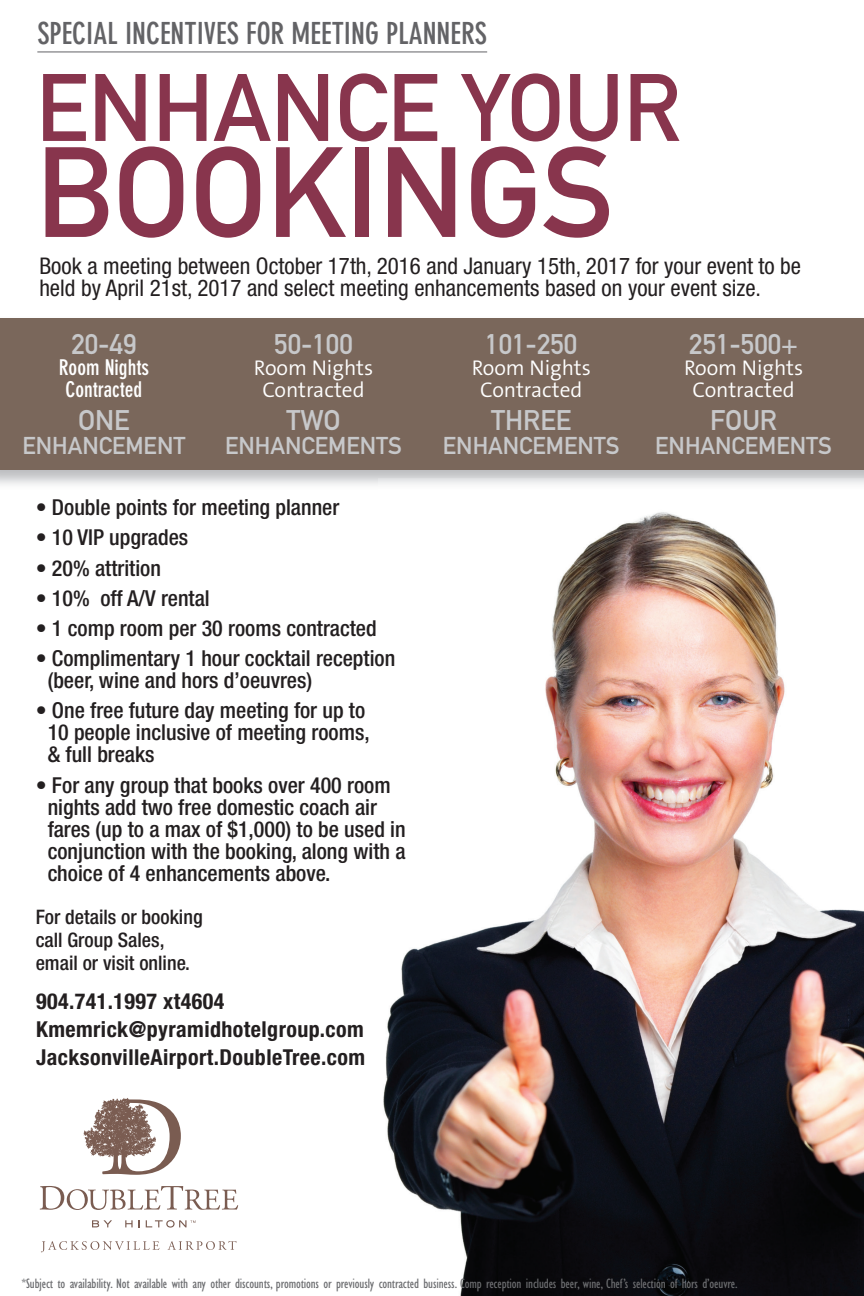
<style>
.page{position:relative;width:864px;height:1296px;background:#fff}
.page>*{position:absolute;margin:0;border:0;box-sizing:border-box;transform-origin:0 0}
.t1{font:126px "DIN Mittelschrift";color:#88354d}
.t2{font:94px "DIN Mittelschrift";color:#88354d}
.t3{font:700 condensed 30px "DIN Neuzeit Grotesk";color:#636366}
.t4{font:28px "DIN Mittelschrift Alternate";color:#c7c8ca}
.t5{font:24px "DIN Mittelschrift Alternate";color:#c7c8ca}
.t6{font:condensed 23px/22px "Helvetica Neue";color:#231f20}
.t7{font:500 condensed 22px/22px "Helvetica Neue";color:#231f20}
.t8{font:700 condensed 22px/28px "Helvetica Neue";letter-spacing:.02em;color:#231f20}
.t9{font:300 21.4px/21.4px "The Sans B4";color:#fff;text-align:center}
.t10{font:700 condensed 21.4px/21.4px "DIN Neuzeit Grotesk";color:#fff;text-align:center}
.t11{font:500 condensed 20px/22.8px "Helvetica Neue";color:#231f20}
.t12{font:condensed 14px "Gill Sans";letter-spacing:-.01em;color:#6c6d70}
</style>
<div class="page">
<img style="left:383px;top:512px;width:481px;height:784px">
<img style="left:0;top:469px;width:864px;height:16px">
<div style="left:0;top:318px;width:864px;height:151px;background:#7a675b"></div>
<hr style="left:37px;top:51px;width:450px;height:1px;background:#636366">
<svg style="left:83px;top:1098px;width:98px;height:77px"></svg>
<svg style="left:40px;top:1186px;width:198px;height:24px"></svg>
<svg style="left:92px;top:1220px;width:20px;height:7px"></svg>
<svg style="left:125px;top:1220px;width:8px;height:7px"></svg>
<svg style="left:146px;top:1220px;width:50px;height:8px"></svg>
<svg style="left:41px;top:1241px;width:118px;height:11px"></svg>
<svg style="left:167px;top:1241px;width:69px;height:9px"></svg>
<h3 class="t3" style="left:37px;top:16px;width:451px">SPECIAL INCENTIVES FOR MEETING PLANNERS</h3>
<h2 class="t2" style="left:36px;top:53px;width:646px">ENHANCE YOUR</h2>
<h1 class="t1" style="left:36px;top:119px;width:579px">BOOKINGS</h1>
<p class="t6" style="left:39px;top:255px;width:763px">Book a meeting between October 17th, 2016 and January 15th, 2017 for your event to be held by April 21st, 2017 and select meeting enhancements based on your event size.</p>
<p class="t4" style="left:71px;top:328px;width:67px">20-49</p>
<p class="t10" style="left:59px;top:357px;width:92px">Room Nights<br>Contracted</p>
<p class="t4" style="left:78px;top:403px;width:53px">ONE</p>
<p class="t5" style="left:22px;top:431px;width:165px">ENHANCEMENT</p>
<p class="t4" style="left:274px;top:328px;width:80px">50-100</p>
<p class="t9" style="left:254px;top:358px;width:121px">Room Nights<br>Contracted</p>
<p class="t4" style="left:286px;top:403px;width:56px">TWO</p>
<p class="t5" style="left:225px;top:431px;width:178px">ENHANCEMENTS</p>
<p class="t7" style="left:36px;top:496px;width:305px">• Double points for meeting planner</p>
<p class="t7" style="left:36px;top:526px;width:154px">• 10 VIP upgrades</p>
<p class="t7" style="left:36px;top:556px;width:127px">• 20% attrition</p>
<p class="t7" style="left:36px;top:586px;width:176px">• 10% off A/V rental</p>
<p class="t7" style="left:36px;top:616px;width:342px">• 1 comp room per 30 rooms contracted</p>
<p class="t7" style="left:48px;top:646px;width:349px;text-indent:-12px">• Complimentary 1 hour cocktail reception (beer, wine and hors d’oeuvres)</p>
<p class="t7" style="left:48px;top:698px;width:323px;text-indent:-12px">• One free future day meeting for up to<br>10 people inclusive of meeting rooms, &amp; full breaks</p>
<p class="t7" style="left:48px;top:773px;width:359px;text-indent:-12px">• For any group that books over 400 room nights add two free domestic coach air fares (up to a max of $1,000) to be used in conjunction with the booking, along with a choice of 4 enhancements above.</p>
<p class="t11" style="left:36px;top:906px;width:168px">For details or booking call Group Sales, email or visit online.</p>
<p class="t8" style="left:36px;top:987px;width:331px">904.741.1997 xt4604<br>Kmemrick@pyramidhotelgroup.com<br>JacksonvilleAirport.DoubleTree.com</p>
<p class="t4" style="left:485px;top:328px;width:94px">101-250</p>
<p class="t9" style="left:472px;top:358px;width:121px">Room Nights<br>Contracted</p>
<p class="t4" style="left:491px;top:403px;width:82px">THREE</p>
<p class="t5" style="left:443px;top:431px;width:178px">ENHANCEMENTS</p>
<p class="t4" style="left:689px;top:328px;width:110px">251-500+</p>
<p class="t9" style="left:684px;top:358px;width:121px">Room Nights<br>Contracted</p>
<p class="t4" style="left:710px;top:403px;width:68px">FOUR</p>
<p class="t5" style="left:655px;top:431px;width:178px">ENHANCEMENTS</p>
<p class="t12" style="left:21px;top:1276px;width:718px">*Subject to availability. Not available with any other discounts, promotions or previously contracted business. Comp reception includes beer, wine, Chef’s selection of hors d’oeuvre.</p>
</div>
